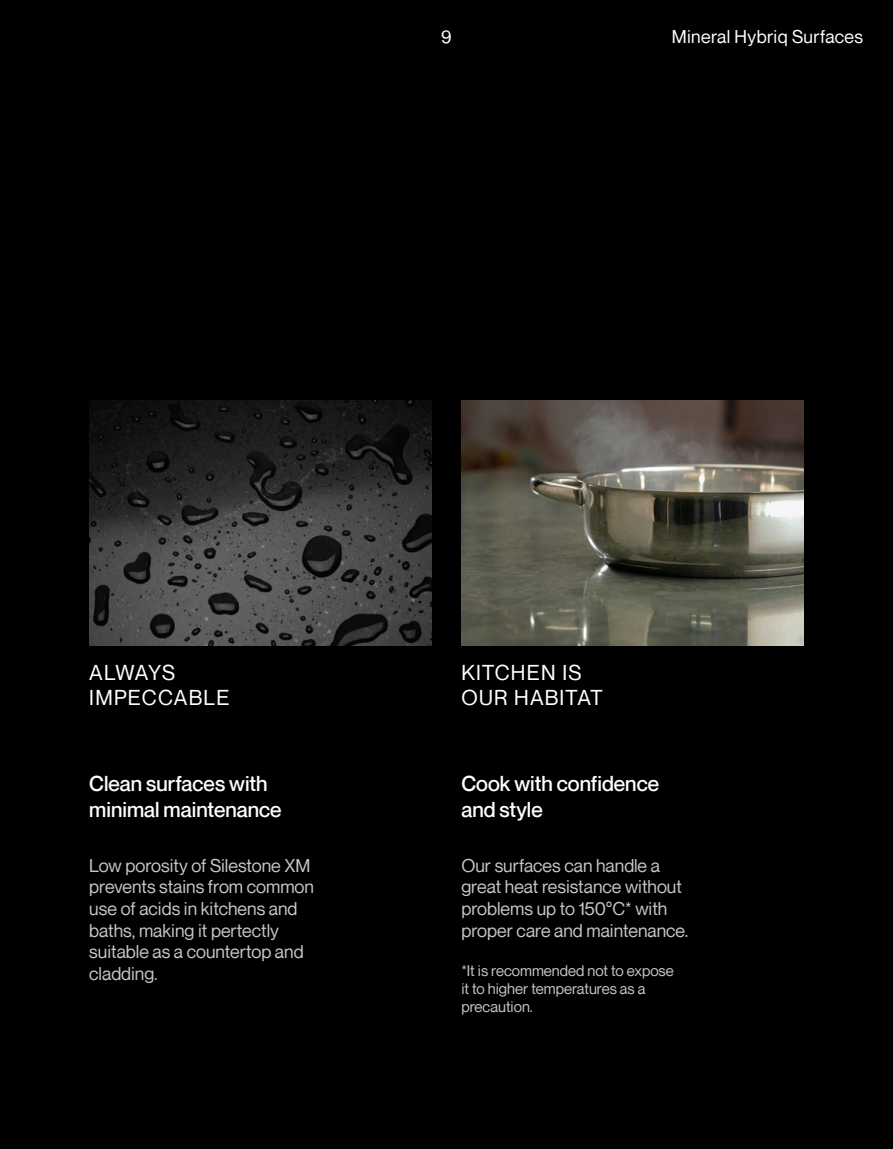
<style>
.page{position:relative;width:893px;height:1149px;background:#fff}
.page>*{position:absolute;margin:0;border:0;box-sizing:border-box;transform-origin:0 0}
.t1{font:500 21px/25.2px "Neue Montreal";color:#fff}
.t2{font:21px/25.2px "Neue Montreal";letter-spacing:.06em;color:#fff}
.t3{font:18px/21.6px "Neue Montreal";color:#c6c6c6}
.t4{font:18px "Neue Montreal";letter-spacing:.02em;color:#fff}
.t5{font:15px/18px "Neue Montreal";color:#c6c6c6}
</style>
<div class="page">
<div style="left:0;top:0;width:893px;height:1148px;background:#000"></div>
<img style="left:89px;top:400px;width:343px;height:245px">
<img style="left:461px;top:400px;width:343px;height:245px">
<p class="t4" style="left:441px;top:25px;width:12px">9</p>
<p class="t4" style="left:672px;top:25px;width:193px">Mineral Hybriq Surfaces</p>
<p class="t2" style="left:89px;top:660px;width:142px">ALWAYS<br>IMPECCABLE</p>
<p class="t2" style="left:461px;top:660px;width:143px">KITCHEN IS<br>OUR HABITAT</p>
<p class="t1" style="left:89px;top:771px;width:194px">Clean surfaces with minimal maintenance</p>
<p class="t1" style="left:461px;top:771px;width:199px">Cook with confidence and style</p>
<p class="t3" style="left:89px;top:854px;width:226px">Low porosity of Silestone XM prevents stains from common use of acids in kitchens and baths, making it pertectly suitable as a countertop and cladding.</p>
<p class="t3" style="left:461px;top:854px;width:229px">Our surfaces can handle a great heat resistance without problems up to 150°C* with proper care and maintenance.</p>
<p class="t5" style="left:461px;top:961px;width:214px">*It is recommended not to expose it to higher temperatures as a precaution.</p>
</div>
